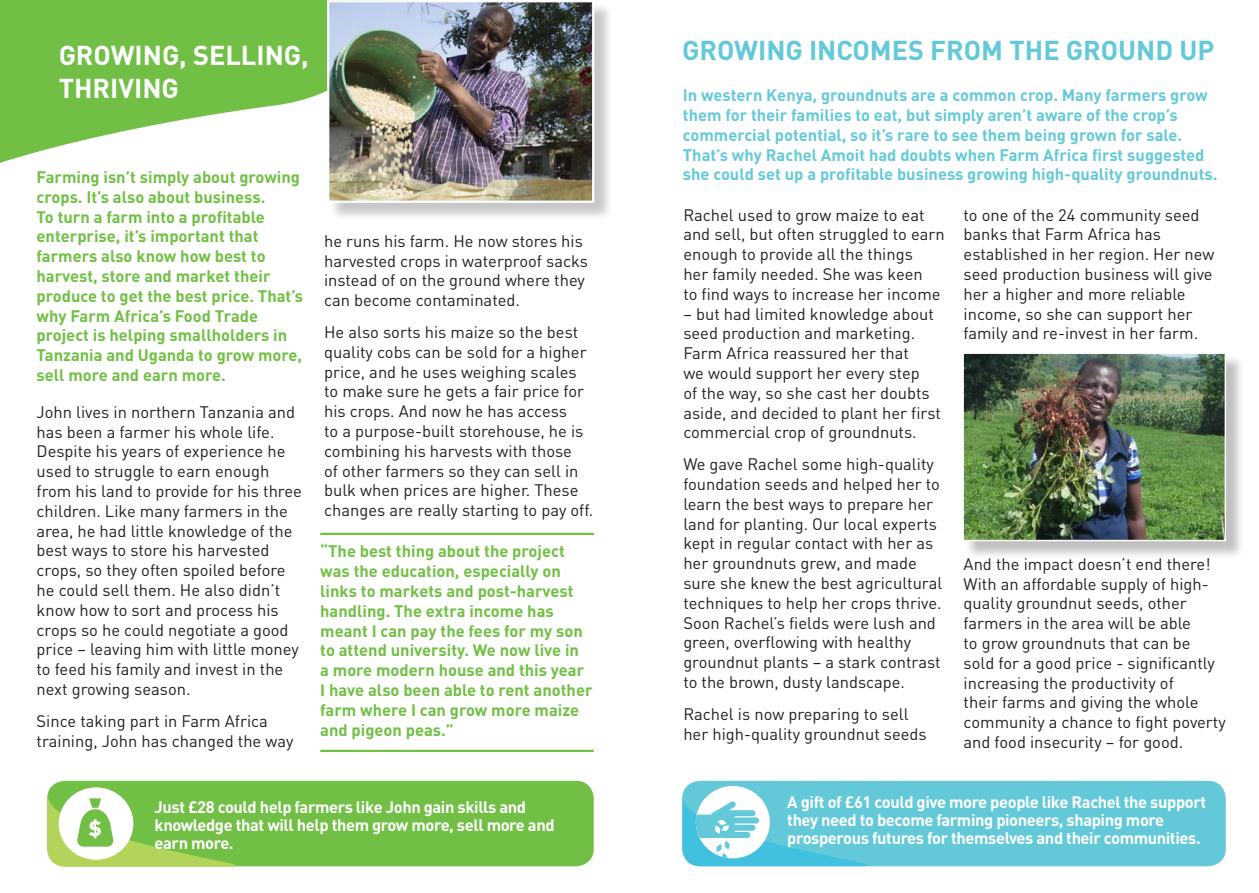
<style>
.page{position:relative;width:1259px;height:893px;background:#fff}
.page>*{position:absolute;margin:0;border:0;box-sizing:border-box;transform-origin:0 0}
.t1{font:700 27px "DIN Pro";color:#63c9d8}
.t2{font:700 27px/32.4px "DIN Pro";color:#fff}
.t3{font:16.5px/19.8px "DIN";color:#231f20}
.t4{font:700 16.5px/19.8px "DIN";color:#71bf44}
.t5{font:700 16.5px/19.8px "DIN";color:#63c9d8}
.t6{font:700 16.5px/18px "DIN";letter-spacing:-.025em;color:#fff}
</style>
<div class="page">
<svg style="left:0;top:0;width:327px;height:163px;fill:#71bf44"></svg>
<hr style="left:320px;top:533px;width:274px;height:2px;background:#71bf44">
<hr style="left:320px;top:750px;width:274px;height:2px;background:#71bf44">
<div style="left:47px;top:781px;width:547px;height:85px;background:#71bf44;border-radius:18px"></div>
<div style="left:964px;top:355px;width:281px;height:205px;background:#231f20;opacity:.28"></div>
<img style="left:965px;top:355px;width:258px;height:183px">
<div style="left:962px;top:352px;width:264px;height:189px;border:2px solid #fff"></div>
<div style="left:682px;top:781px;width:543px;height:85px;background:#63c9d8;border-radius:18px"></div>
<div style="left:59px;top:787px;width:74px;height:73px;background:#fff;border-radius:50%"></div>
<svg style="left:47px;top:793px;width:191px;height:74px"></svg>
<div style="left:329px;top:2px;width:284px;height:220px;background:#231f20;opacity:.25"></div>
<img style="left:330px;top:3px;width:261px;height:197px">
<div style="left:327px;top:0;width:267px;height:203px;border:2px solid #fff"></div>
<div style="left:696px;top:786px;width:74px;height:72px;background:#fff;border-radius:50%"></div>
<svg style="left:682px;top:795px;width:186px;height:71px"></svg>
<p class="t2" style="left:59px;top:38px;width:251px">GROWING, SELLING,<br>THRIVING</p>
<p class="t1" style="left:682px;top:32px;width:534px">GROWING INCOMES FROM THE GROUND UP</p>
<p class="t5" style="left:683px;top:85px;width:526px">In western Kenya, groundnuts are a common crop. Many farmers grow them for their families to eat, but simply aren’t aware of the crop’s commercial potential, so it’s rare to see them being grown for sale.<br>That’s why Rachel Amoit had doubts when Farm Africa first suggested</p>
<p class="t4" style="left:37px;top:166px;width:265px">Farming isn’t simply about growing</p>
<p class="t5" style="left:683px;top:164px;width:536px">she could set up a profitable business growing high-quality groundnuts.</p>
<p class="t4" style="left:37px;top:186px;width:268px">crops. It’s also about business.<br>To turn a farm into a profitable enterprise, it’s important that farmers also know how best to harvest, store and market their produce to get the best price. That’s why Farm Africa’s Food Trade project is helping smallholders in<br>Tanzania and Uganda to grow more, sell more and earn more.</p>
<p class="t3" style="left:963px;top:204px;width:252px">to one of the 24 community seed banks that Farm Africa has established in her region. Her new seed production business will give her a higher and more reliable income, so she can support her family and re-invest in her farm.</p>
<p class="t3" style="left:683px;top:204px;width:263px">Rachel used to grow maize to eat and sell, but often struggled to earn enough to provide all the things<br>her family needed. She was keen<br>to find ways to increase her income</p>
<p class="t3" style="left:683px;top:303px;width:259px">– but had limited knowledge about seed production and marketing.<br>Farm Africa reassured her that<br>we would support her every step<br>of the way, so she cast her doubts aside, and decided to plant her first commercial crop of groundnuts.</p>
<p class="t3" style="left:683px;top:454px;width:260px">We gave Rachel some high-quality foundation seeds and helped her to learn the best ways to prepare her land for planting. Our local experts kept in regular contact with her as her groundnuts grew, and made sure she knew the best agricultural techniques to help her crops thrive.<br>Soon Rachel’s fields were lush and green, overflowing with healthy groundnut plants – a stark contrast to the brown, dusty landscape.</p>
<p class="t3" style="left:683px;top:704px;width:245px">Rachel is now preparing to sell her high-quality groundnut seeds</p>
<p class="t3" style="left:324px;top:231px;width:265px">he runs his farm. He now stores his harvested crops in waterproof sacks instead of on the ground where they can become contaminated.</p>
<p class="t3" style="left:324px;top:322px;width:271px">He also sorts his maize so the best quality cobs can be sold for a higher price, and he uses weighing scales to make sure he gets a fair price for his crops. And now he has access<br>to a purpose-built storehouse, he is combining his harvests with those<br>of other farmers so they can sell in bulk when prices are higher. These changes are really starting to pay off.</p>
<p class="t4" style="left:320px;top:541px;width:274px">“The best thing about the project was the education, especially on links to markets and post-harvest handling. The extra income has meant I can pay the fees for my son to attend university. We now live in<br>a more modern house and this year<br>I have also been able to rent another farm where I can grow more maize and pigeon peas.”</p>
<p class="t3" style="left:37px;top:402px;width:267px">John lives in northern Tanzania and has been a farmer his whole life.<br>Despite his years of experience he used to struggle to earn enough from his land to provide for his three children. Like many farmers in the area, he had little knowledge of the best ways to store his harvested crops, so they often spoiled before he could sell them. He also didn’t know how to sort and process his crops so he could negotiate a good price – leaving him with little money to feed his family and invest in the next growing season.</p>
<p class="t3" style="left:37px;top:711px;width:258px">Since taking part in Farm Africa training, John has changed the way</p>
<p class="t3" style="left:963px;top:554px;width:264px">And the impact doesn’t end there!<br>With an affordable supply of high&shy;quality groundnut seeds, other farmers in the area will be able<br>to grow groundnuts that can be<br>sold for a good price - significantly increasing the productivity of<br>their farms and giving the whole community a chance to fight poverty and food insecurity – for good.</p>
<p class="t6" style="left:155px;top:797px;width:401px">Just £28 could help farmers like John gain skills and knowledge that will help them grow more, sell more and earn more.</p>
<p class="t6" style="left:787px;top:793px;width:420px">A gift of £61 could give more people like Rachel the support they need to become farming pioneers, shaping more prosperous futures for themselves and their communities.</p>
</div>
